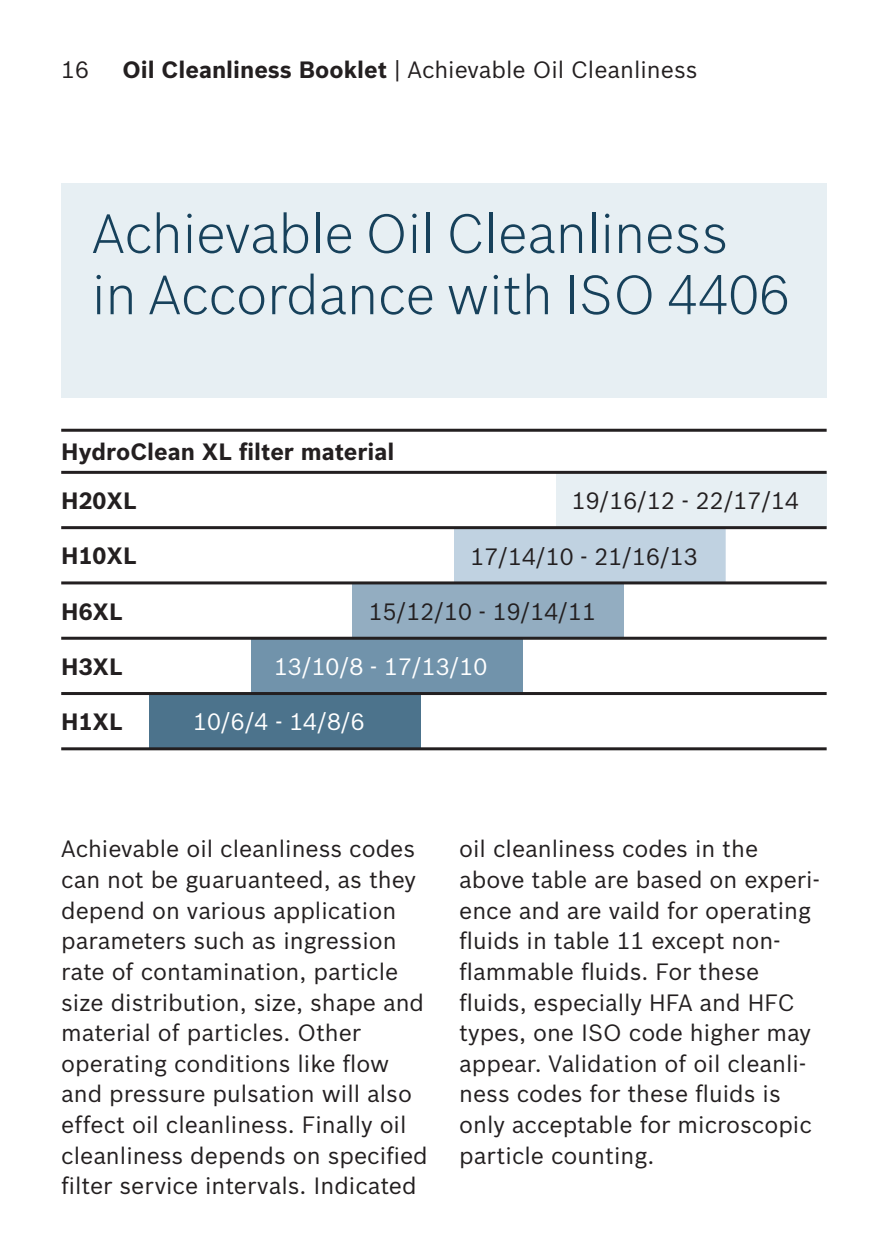
<style>
.page{position:relative;width:893px;height:1259px;background:#fff}
.page>*{position:absolute;margin:0;border:0;box-sizing:border-box;transform-origin:0 0}
.t1{font:300 54px/61.2px "Bosch Sans";color:#17415b}
.t2{font:23.1px/30.6px "Bosch Sans";color:#231f20}
.t3{font:700 23.1px/48.6px "Bosch Sans";color:#231f20}
.t4{font:23.1px "Bosch Sans";color:#fff}
.s1{font-weight:700}
</style>
<div class="page">
<div style="left:61px;top:184px;width:766px;height:214px;background:#e7eff3"></div>
<svg style="left:217px;top:529px;width:237px;height:108px"></svg>
<div style="left:556px;top:472px;width:271px;height:55px;background:#e7eff3"></div>
<div style="left:454px;top:527px;width:272px;height:56px;background:#c0d2e1"></div>
<svg style="left:522px;top:529px;width:305px;height:163px"></svg>
<div style="left:353px;top:583px;width:271px;height:55px;background:#93adc1"></div>
<div style="left:251px;top:638px;width:271px;height:55px;background:#7193ab"></div>
<div style="left:149px;top:693px;width:272px;height:56px;background:#4c738c"></div>
<hr style="left:61px;top:429px;width:766px;height:3px;background:#231f20">
<hr style="left:61px;top:471px;width:766px;height:3px;background:#231f20">
<hr style="left:61px;top:526px;width:766px;height:3px;background:#231f20">
<hr style="left:61px;top:581px;width:766px;height:3px;background:#231f20">
<hr style="left:61px;top:637px;width:766px;height:3px;background:#231f20">
<hr style="left:61px;top:692px;width:766px;height:3px;background:#231f20">
<hr style="left:61px;top:747px;width:766px;height:3px;background:#231f20">
<p class="t2" style="left:61px;top:56px;width:29px">16</p>
<p class="t2" style="left:122px;top:56px;width:577px"><span class="s1">Oil Cleanliness Booklet</span> | Achievable Oil Cleanliness</p>
<h1 class="t1" style="left:92px;top:207px;width:699px">Achievable Oil Cleanliness<br>in Accordance with ISO 4406</h1>
<p class="t3" style="left:61px;top:430px;width:335px">HydroClean XL filter material<br>H20XL</p>
<p class="t2" style="left:572px;top:488px;width:229px">19/16/12 - 22/17/14</p>
<p class="t3" style="left:61px;top:534px;width:77px">H10XL</p>
<p class="t2" style="left:470px;top:543px;width:229px">17/14/10 - 21/16/13</p>
<p class="t3" style="left:61px;top:589px;width:63px">H6XL</p>
<p class="t2" style="left:369px;top:598px;width:229px">15/12/10 - 19/14/11</p>
<p class="t3" style="left:61px;top:644px;width:63px">H3XL</p>
<p class="t4" style="left:274px;top:657px;width:215px">13/10/8 - 17/13/10</p>
<p class="t3" style="left:61px;top:700px;width:63px">H1XL</p>
<p class="t4" style="left:193px;top:713px;width:173px">10/6/4 - 14/8/6</p>
<p class="t2" style="left:61px;top:836px;width:368px">Achievable oil cleanliness codes can not be guaruanteed, as they depend on various application parameters such as ingression rate of contamination, particle size distribution, size, shape and material of particles. Other operating conditions like flow and pressure pulsation will also effect oil cleanliness. Finally oil cleanliness depends on specified filter service intervals. Indicated</p>
<p class="t2" style="left:459px;top:836px;width:362px">oil cleanliness codes in the above table are based on experi&shy;ence and are vaild for operating fluids in table 11 except non&shy;flammable fluids. For these fluids, especially HFA and HFC types, one ISO code higher may appear. Validation of oil cleanli&shy;ness codes for these fluids is only acceptable for microscopic particle counting.</p>
</div>
